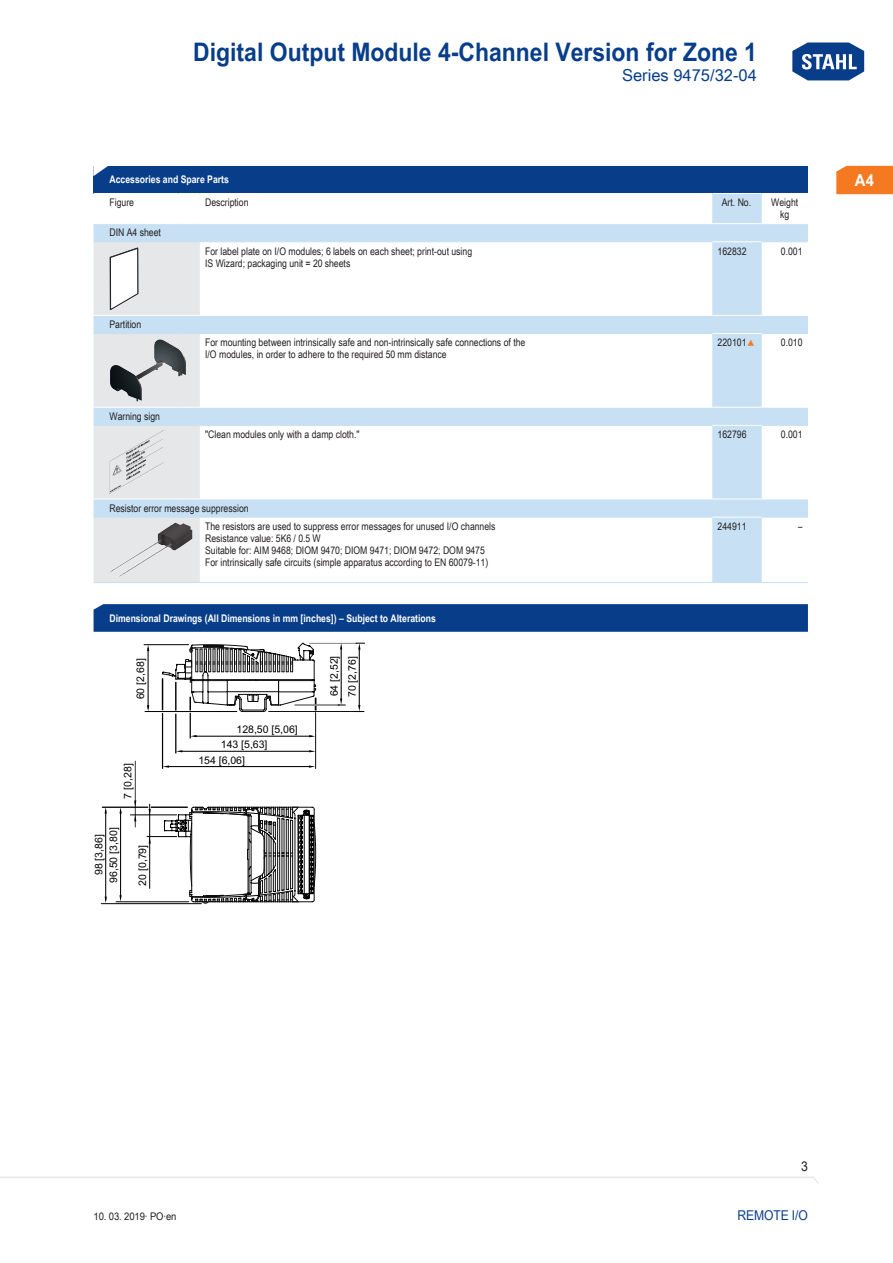
<style>
.page{position:relative;width:893px;height:1263px;background:#fff}
.page>*{position:absolute;margin:0;border:0;box-sizing:border-box;transform-origin:0 0}
.t1{font:700 25.5px "Arial Unicode MS";color:#083e89;scale:.9 1}
.TabHeader1stColumn{font:700 24px "Arial Unicode MS";color:#fff;scale:1.45 1}
.t2{font:16.5px "Arial Unicode MS";color:#083e89}
.t3{font:700 16.5px "Arial Unicode MS";color:#fff;scale:.9 1}
.t4{font:13.5px "Arial Unicode MS";letter-spacing:-.01em;color:#083e89;scale:.9 1}
.t5{font:13.5px "Arial Unicode MS";color:#231f20;scale:.9 1}
.TabBodyLeft{font:10.5px/12px "Arial Unicode MS";color:#231f20;scale:.83 1}
.TabHeader1stColumn-2{font:700 10.5px "Arial Unicode MS";color:#fff;scale:.83 1}
.t6{font:10.5px/18px "Arial Unicode MS";color:#000}
.TabBody1stColumnTitl{font:10.5px "Arial Unicode MS";color:#231f20;scale:.83 1}
.TabBodyLeftWhiteRule{font:10.5px "Arial Unicode MS";color:#231f20;scale:.83 1}
.TabBodyLeft-2{font:10.5px "Arial Unicode MS";color:#231f20;scale:.9 1}
.TabBodyRight{font:10.5px "Arial Unicode MS";color:#231f20;scale:.83 1}
.TabBodyCenter{font:10.5px/12px "Arial Unicode MS";color:#231f20;text-align:center;scale:.83 1}
.TabBody1stColumn{font:10.5px "Arial Unicode MS";color:#231f20;scale:.83 1}
.s1{font-size:14.85px;color:#f47921}
</style>
<div class="page">
<svg style="left:792px;top:42px;width:73px;height:39px"></svg>
<svg style="left:0;top:1176px;width:818px;height:7px"></svg>
<div style="left:836px;top:166px;width:57px;height:28px;background:#f47921"></div>
<svg style="left:94px;top:604px;width:714px;height:28px;background:#0b408a"></svg>
<hr style="left:168px;top:766px;width:143px;height:1px;background:#000">
<hr style="left:315px;top:712px;width:1px;height:56px;background:#000">
<hr style="left:181px;top:751px;width:129px;height:1px;background:#000">
<hr style="left:341px;top:648px;width:1px;height:52px;background:#000">
<hr style="left:295px;top:705px;width:44px;height:1px;background:#000">
<hr style="left:359px;top:648px;width:1px;height:59px;background:#000">
<hr style="left:310px;top:643px;width:47px;height:1px;background:#000">
<hr style="left:269px;top:711px;width:86px;height:1px;background:#000">
<hr style="left:148px;top:648px;width:1px;height:60px;background:#000">
<hr style="left:144px;top:644px;width:45px;height:1px;background:#000">
<hr style="left:145px;top:711px;width:92px;height:1px;background:#000">
<hr style="left:105px;top:810px;width:1px;height:90px;background:#000">
<hr style="left:101px;top:903px;width:100px;height:1px;background:#000">
<hr style="left:151px;top:807px;width:37px;height:1px;background:#000">
<hr style="left:120px;top:810px;width:1px;height:88px;background:#000">
<hr style="left:116px;top:901px;width:73px;height:1px;background:#000">
<svg style="left:119px;top:895px;width:3px;height:7px"></svg>
<svg style="left:355px;top:705px;width:9px;height:7px"></svg>
<svg style="left:356px;top:643px;width:9px;height:6px"></svg>
<svg style="left:338px;top:698px;width:7px;height:8px"></svg>
<svg style="left:309px;top:750px;width:7px;height:2px"></svg>
<svg style="left:163px;top:765px;width:6px;height:3px"></svg>
<svg style="left:164px;top:807px;width:152px;height:97px"></svg>
<hr style="left:130px;top:815px;width:47px;height:1px;background:#000">
<hr style="left:147px;top:836px;width:30px;height:1px;background:#000">
<hr style="left:149px;top:804px;width:1px;height:84px;background:#000">
<hr style="left:135px;top:761px;width:1px;height:66px;background:#000">
<hr style="left:162px;top:713px;width:1px;height:55px;background:#000">
<hr style="left:176px;top:714px;width:1px;height:39px;background:#000">
<svg style="left:162px;top:643px;width:154px;height:95px"></svg>
<hr style="left:102px;top:807px;width:46px;height:1px;background:#000">
<div style="left:94px;top:166px;width:714px;height:27px;background:#083e89"></div>
<svg style="left:94px;top:194px;width:714px;height:388px"></svg>
<svg style="left:761px;top:194px;width:1px;height:29px"></svg>
<hr style="left:94px;top:223px;width:85px;height:1px;background:#fff">
<svg style="left:179px;top:223px;width:21px;height:1px"></svg>
<hr style="left:200px;top:223px;width:512px;height:1px;background:#fff">
<hr style="left:712px;top:223px;width:49px;height:1px;background:#fff">
<hr style="left:761px;top:223px;width:47px;height:1px;background:#fff">
<hr style="left:200px;top:241px;width:512px;height:1px;background:#c7e0f3">
<hr style="left:761px;top:241px;width:47px;height:1px;background:#c7e0f3">
<hr style="left:761px;top:242px;width:1px;height:73px;background:#c7e0f3">
<hr style="left:200px;top:315px;width:512px;height:1px;background:#fff">
<hr style="left:712px;top:315px;width:49px;height:1px;background:#fff">
<hr style="left:761px;top:315px;width:47px;height:1px;background:#fff">
<hr style="left:200px;top:333px;width:512px;height:1px;background:#c7e0f3">
<hr style="left:761px;top:333px;width:47px;height:1px;background:#c7e0f3">
<hr style="left:761px;top:334px;width:1px;height:73px;background:#c7e0f3">
<hr style="left:200px;top:407px;width:512px;height:1px;background:#fff">
<hr style="left:712px;top:407px;width:49px;height:1px;background:#fff">
<hr style="left:761px;top:407px;width:47px;height:1px;background:#fff">
<hr style="left:200px;top:425px;width:512px;height:1px;background:#c7e0f3">
<hr style="left:761px;top:425px;width:47px;height:1px;background:#c7e0f3">
<hr style="left:761px;top:426px;width:1px;height:73px;background:#c7e0f3">
<hr style="left:200px;top:499px;width:512px;height:1px;background:#fff">
<hr style="left:712px;top:499px;width:49px;height:1px;background:#fff">
<hr style="left:761px;top:499px;width:47px;height:1px;background:#fff">
<hr style="left:200px;top:517px;width:512px;height:1px;background:#c7e0f3">
<hr style="left:200px;top:582px;width:512px;height:1px;background:#c7e0f3">
<hr style="left:712px;top:582px;width:49px;height:1px;background:#c7e0f3">
<hr style="left:761px;top:517px;width:47px;height:1px;background:#c7e0f3">
<hr style="left:761px;top:582px;width:47px;height:1px;background:#c7e0f3">
<hr style="left:761px;top:517px;width:1px;height:65px;background:#c7e0f3">
<svg style="left:94px;top:241px;width:106px;height:342px;background:#d5dbe1"></svg>
<hr style="left:712px;top:241px;width:49px;height:1px;background:#fff">
<img style="left:127px;top:339px;width:33px;height:21px">
<hr style="left:712px;top:333px;width:49px;height:1px;background:#fff">
<img style="left:109px;top:431px;width:54px;height:63px">
<hr style="left:712px;top:425px;width:49px;height:1px;background:#fff">
<img style="left:110px;top:523px;width:82px;height:53px">
<hr style="left:712px;top:517px;width:49px;height:1px;background:#fff">
<h1 class="t1" style="left:193px;top:33px;width:628px">Digital Output Module 4-Channel Version for Zone 1</h1>
<h3 class="t2" style="left:622px;top:63px;width:136px">Series 9475/32-04</h3>
<p class="TabHeader1stColumn" style="left:90px;top:154px;width:16px">◤</p>
<p class="TabHeader1stColumn-2" style="left:109px;top:172px;width:145px">Accessories and Spare Parts</p>
<p class="TabBody1stColumn" style="left:109px;top:195px;width:31px">Figure</p>
<p class="TabBodyLeft" style="left:205px;top:196px;width:54px">Description</p>
<p class="TabBodyCenter" style="left:722px;top:196px;width:37px">Art. No.</p>
<p class="TabBodyCenter" style="left:771px;top:196px;width:34px">Weight kg</p>
<p class="TabBody1stColumnTitl" style="left:109px;top:225px;width:64px">DIN A4 sheet</p>
<p class="TabBodyLeft" style="left:205px;top:245px;width:323px">For label plate on I/O modules; 6 labels on each sheet; print-out using</p>
<p class="TabBodyLeft" style="left:205px;top:257px;width:176px">IS Wizard; packaging unit = 20 sheets</p>
<p class="TabBodyLeftWhiteRule" style="left:718px;top:243px;width:36px">162832</p>
<p class="TabBodyRight" style="left:781px;top:243px;width:28px">0.001</p>
<p class="TabBody1stColumnTitl" style="left:109px;top:317px;width:40px">Partition</p>
<p class="TabBody1stColumnTitl" style="left:109px;top:409px;width:62px">Warning sign</p>
<p class="TabBodyLeft" style="left:205px;top:336px;width:387px">For mounting between intrinsically safe and non-intrinsically safe connections of the<br>I/O modules, in order to adhere to the required 50 mm distance</p>
<p class="TabBodyLeftWhiteRule" style="left:718px;top:335px;width:47px">220101<span class="s1">▲</span></p>
<p class="TabBodyRight" style="left:781px;top:335px;width:28px">0.010</p>
<p class="TabBodyLeft" style="left:205px;top:428px;width:188px">"Clean modules only with a damp cloth."</p>
<p class="TabBodyLeftWhiteRule" style="left:718px;top:427px;width:36px">162796</p>
<p class="TabBodyRight" style="left:781px;top:427px;width:28px">0.001</p>
<p class="TabBody1stColumnTitl" style="left:109px;top:500px;width:169px">Resistor error message suppression</p>
<p class="TabBodyLeft" style="left:205px;top:520px;width:351px">The resistors are used to suppress error messages for unused I/O channels</p>
<p class="TabBodyLeft" style="left:205px;top:532px;width:141px">Resistance value: 5K6 / 0.5 W</p>
<p class="TabBodyLeft" style="left:205px;top:544px;width:339px">Suitable for: AIM 9468; DIOM 9470; DIOM 9471; DIOM 9472; DOM 9475</p>
<p class="TabBodyLeft" style="left:205px;top:556px;width:343px">For intrinsically safe circuits (simple apparatus according to EN 60079-11)</p>
<p class="TabHeader1stColumn-2" style="left:109px;top:610px;width:395px">Dimensional Drawings (All Dimensions in mm [inches]) – Subject to Alterations</p>
<p class="t6" style="left:132px;top:699px;width:42px;rotate:-90deg">6 [2,68]</p>
<p class="t6" style="left:326px;top:696px;width:42px;rotate:-90deg">64 2,52]</p>
<p class="t6" style="left:326px;top:697px;width:42px;text-indent:15px;rotate:-90deg">[<br>70 2,76]</p>
<p class="t6" style="left:344px;top:683px;width:4px;rotate:-90deg">[</p>
<p class="t6" style="left:132px;top:694px;width:7px;rotate:-90deg">0</p>
<p class="t6" style="left:237px;top:721px;width:63px">128,50 [5,06]</p>
<p class="t6" style="left:120px;top:798px;width:37px;rotate:-90deg">7 0,28]</p>
<p class="t6" style="left:120px;top:790px;width:4px;rotate:-90deg">[</p>
<p class="t6" style="left:93px;top:883px;width:57px;line-height:14.7px;text-indent:22px;rotate:-90deg">[<br>96,50 3,80]</p>
<p class="t6" style="left:91px;top:875px;width:42px;rotate:-90deg">98 3,86]</p>
<p class="t6" style="left:106px;top:854px;width:4px;rotate:-90deg">[</p>
<p class="t6" style="left:134px;top:886px;width:42px;rotate:-90deg">20 0,79]</p>
<p class="t6" style="left:134px;top:871px;width:4px;rotate:-90deg">[</p>
<p class="t6" style="left:221px;top:737px;width:48px">143 [5,63]</p>
<p class="t6" style="left:198px;top:752px;width:48px">154 6,06]</p>
<p class="t6" style="left:219px;top:752px;width:4px">[</p>
<p class="TabBodyLeftWhiteRule" style="left:718px;top:519px;width:36px">244911</p>
<p class="TabBodyRight" style="left:798px;top:519px;width:7px">–</p>
<h3 class="t3" style="left:855px;top:168px;width:23px">A4</h3>
<p class="t5" style="left:801px;top:1157px;width:9px">3</p>
<p class="TabBodyLeft-2" style="left:94px;top:1208px;width:94px">10. 03. 2019· PO·en</p>
<p class="t4" style="left:737px;top:1205px;width:80px">Remote I/O</p>
</div>
